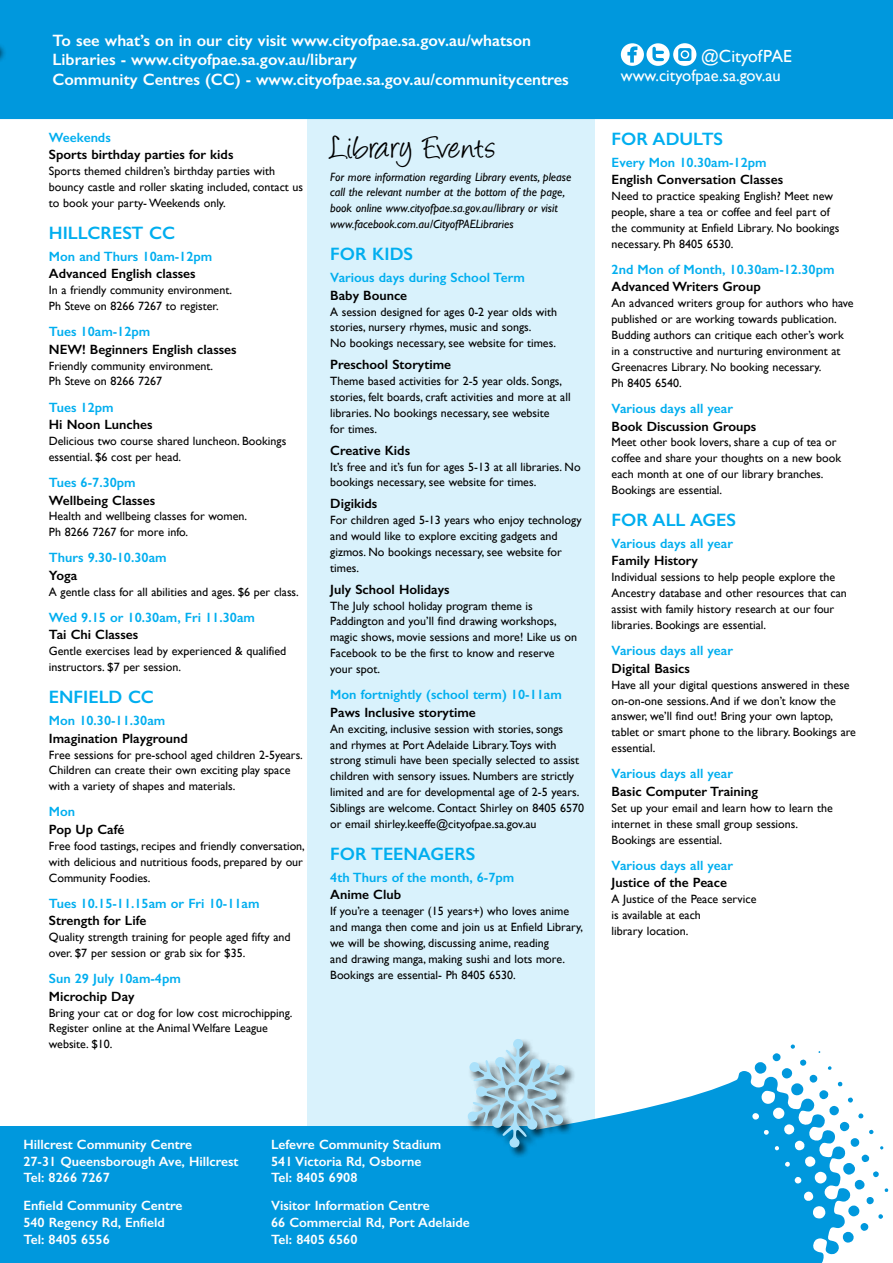
<style>
.page{position:relative;width:893px;height:1263px;background:#fff}
.page>*{position:absolute;margin:0;border:0;box-sizing:border-box;transform-origin:0 0}
.t1{font:37.5px "Angelina";letter-spacing:.015em;color:#000}
.t2{font:600 18px "Gill Sans";color:#00aeef}
.t3{font:17.55px "Gill Sans";color:#fff}
.t4{font:600 16.5px/19.8px "Gill Sans";color:#fff}
.t5{font:16.5px "Gill Sans";color:#fff}
.t6{font:600 13.5px "Gill Sans";color:#000}
.t7{font:600 13.5px "Gill Sans";color:#00aeef}
.t8{font:600 13.5px/16.8px "Gill Sans";color:#fff}
.t9{font:12px/15.9px "Gill Sans";color:#000}
.t10{font:italic 12px/15.9px "Gill Sans";color:#000}
</style>
<div class="page">
<div style="left:308px;top:0;width:287px;height:1263px;background:#d9f2fc"></div>
<svg style="left:0;top:1044px;width:888px;height:219px;fill:#0098dd"></svg>
<div style="left:0;top:0;width:893px;height:119px;background:#0098dd"></div>
<svg style="left:621px;top:43px;width:75px;height:23px"></svg>
<div style="left:0;top:5px;width:7px;height:112px;background:#000;opacity:.75"></div>
<div style="left:466px;top:1037px;width:110px;height:122px;background:#000;opacity:.75"></div>
<svg style="left:467px;top:1038px;width:98px;height:110px"></svg>
<h3 class="t4" style="left:52px;top:30px;width:518px">To see what’s on in our city visit www.cityofpae.sa.gov.au/whatson<br>Libraries - www.cityofpae.sa.gov.au/library<br>Community Centres (CC) - www.cityofpae.sa.gov.au/communitycentres</h3>
<p class="t7" style="left:49px;top:129px;width:63px">Weekends</p>
<p class="t6" style="left:49px;top:146px;width:186px">Sports birthday parties for kids</p>
<p class="t9" style="left:49px;top:163px;width:256px">Sports themed children’s birthday parties with bouncy castle and roller skating included, contact us to book your party- Weekends only.</p>
<h2 class="t2" style="left:49px;top:222px;width:128px">HILLCREST CC</h2>
<p class="t7" style="left:49px;top:248px;width:165px">Mon and Thurs 10am-12pm</p>
<p class="t6" style="left:49px;top:265px;width:148px">Advanced English classes</p>
<p class="t9" style="left:49px;top:282px;width:185px">In a friendly community environment.<br>Ph Steve on 8266 7267 to register.</p>
<p class="t7" style="left:49px;top:323px;width:103px">Tues 10am-12pm</p>
<p class="t6" style="left:49px;top:341px;width:189px">NEW! Beginners English classes</p>
<p class="t9" style="left:49px;top:357px;width:166px">Friendly community environment.<br>Ph Steve on 8266 7267</p>
<p class="t7" style="left:49px;top:399px;width:66px">Tues 12pm</p>
<p class="t6" style="left:49px;top:416px;width:105px">Hi Noon Lunches</p>
<p class="t9" style="left:49px;top:433px;width:239px">Delicious two course shared luncheon. Bookings essential. $6 cost per head.</p>
<p class="t7" style="left:49px;top:474px;width:88px">Tues 6-7.30pm</p>
<p class="t6" style="left:49px;top:492px;width:108px">Wellbeing Classes</p>
<p class="t9" style="left:49px;top:508px;width:200px">Health and wellbeing classes for women.<br>Ph 8266 7267 for more info.</p>
<p class="t7" style="left:49px;top:550px;width:119px">Thurs 9.30-10.30am</p>
<p class="t6" style="left:49px;top:567px;width:30px">Yoga</p>
<p class="t9" style="left:49px;top:584px;width:251px">A gentle class for all abilities and ages. $6 per class.</p>
<p class="t7" style="left:49px;top:609px;width:208px">Wed 9.15 or 10.30am, Fri 11.30am</p>
<p class="t6" style="left:49px;top:627px;width:91px">Tai Chi Classes</p>
<p class="t9" style="left:49px;top:643px;width:239px">Gentle exercises lead by experienced &amp; qualified instructors. $7 per session.</p>
<h2 class="t2" style="left:49px;top:686px;width:107px">ENFIELD CC</h2>
<p class="t7" style="left:49px;top:712px;width:118px">Mon 10.30-11.30am</p>
<p class="t6" style="left:49px;top:730px;width:141px">Imagination Playground</p>
<p class="t9" style="left:49px;top:746px;width:256px">Free sessions for pre-school aged children 2-5years.<br>Children can create their own exciting play space with a variety of shapes and materials.</p>
<p class="t7" style="left:49px;top:804px;width:28px">Mon</p>
<p class="t6" style="left:49px;top:821px;width:77px">Pop Up Café</p>
<p class="t9" style="left:49px;top:838px;width:258px">Free food tastings, recipes and friendly conversation, with delicious and nutritious foods, prepared by our<br>Community Foodies.</p>
<p class="t7" style="left:49px;top:895px;width:212px">Tues 10.15-11.15am or Fri 10-11am</p>
<p class="t6" style="left:49px;top:912px;width:99px">Strength for Life</p>
<p class="t9" style="left:49px;top:929px;width:243px">Quality strength training for people aged fifty and over. $7 per session or grab six for $35.</p>
<p class="t7" style="left:49px;top:970px;width:134px">Sun 29 July 10am-4pm</p>
<p class="t6" style="left:49px;top:988px;width:87px">Microchip Day</p>
<p class="t9" style="left:49px;top:1004px;width:245px">Bring your cat or dog for low cost microchipping.<br>Register online at the Animal Welfare League website. $10.</p>
<h1 class="t1" style="left:330px;top:132px;width:167px">Library Events</h1>
<p class="t10" style="left:330px;top:169px;width:243px">For more information regarding Library events, please call the relevant number at the bottom of the page, book online www.cityofpae.sa.gov.au/library or visit www.facebook.com.au/CityofPAELibraries</p>
<h2 class="t2" style="left:330px;top:243px;width:84px">FOR KIDS</h2>
<p class="t7" style="left:330px;top:269px;width:196px">Various days during School Term</p>
<p class="t6" style="left:330px;top:287px;width:78px">Baby Bounce</p>
<p class="t9" style="left:330px;top:303px;width:228px">A session designed for ages 0-2 year olds with stories, nursery rhymes, music and songs.<br>No bookings necessary, see website for times.</p>
<p class="t6" style="left:330px;top:356px;width:122px">Preschool Storytime</p>
<p class="t9" style="left:330px;top:373px;width:242px">Theme based activities for 2-5 year olds. Songs, stories, felt boards, craft activities and more at all libraries. No bookings necessary, see website<br>for times.</p>
<p class="t6" style="left:330px;top:442px;width:81px">Creative Kids</p>
<p class="t9" style="left:330px;top:458px;width:252px">It’s free and it’s fun for ages 5-13 at all libraries. No bookings necessary, see website for times.</p>
<p class="t6" style="left:330px;top:495px;width:48px">Digikids</p>
<p class="t9" style="left:330px;top:512px;width:253px">For children aged 5-13 years who enjoy technology and would like to explore exciting gadgets and gizmos. No bookings necessary, see website for times.</p>
<p class="t6" style="left:330px;top:581px;width:121px">July School Holidays</p>
<p class="t9" style="left:330px;top:597px;width:248px">The July school holiday program theme is Paddington and you’ll find drawing workshops, magic shows, movie sessions and more! Like us on Facebook to be the first to know and reserve your spot.</p>
<p class="t7" style="left:330px;top:686px;width:233px">Mon fortnightly (school term) 10-11am</p>
<p class="t6" style="left:330px;top:704px;width:147px">Paws Inclusive storytime</p>
<p class="t9" style="left:330px;top:720px;width:255px">An exciting, inclusive session with stories, songs<br>and rhymes at Port Adelaide Library. Toys with strong stimuli have been specially selected to assist children with sensory issues. Numbers are strictly limited and are for developmental age of 2-5 years.<br>Siblings are welcome. Contact Shirley on 8405 6570 or email shirley.keeffe@cityofpae.sa.gov.au</p>
<h2 class="t2" style="left:330px;top:843px;width:147px">FOR TEENAGERS</h2>
<p class="t7" style="left:330px;top:869px;width:186px">4th Thurs of the month, 6-7pm</p>
<p class="t6" style="left:330px;top:887px;width:72px">Anime Club</p>
<p class="t9" style="left:330px;top:903px;width:254px">If you’re a teenager (15 years+) who loves anime and manga then come and join us at Enfield Library, we will be showing, discussing anime, reading<br>and drawing manga, making sushi and lots more.<br>Bookings are essential- Ph 8405 6530.</p>
<h3 class="t3" style="left:701px;top:46px;width:92px">@CityofPAE</h3>
<h3 class="t5" style="left:621px;top:66px;width:161px">www.cityofpae.sa.gov.au</h3>
<h2 class="t2" style="left:612px;top:128px;width:113px">FOR ADULTS</h2>
<p class="t7" style="left:612px;top:154px;width:157px">Every Mon 10.30am-12pm</p>
<p class="t6" style="left:612px;top:172px;width:173px">English Conversation Classes</p>
<p class="t9" style="left:612px;top:188px;width:229px">Need to practice speaking English? Meet new people, share a tea or coffee and feel part of the community at Enfield Library. No bookings necessary. Ph 8405 6530.</p>
<p class="t7" style="left:612px;top:261px;width:224px">2nd Mon of Month, 10.30am-12.30pm</p>
<p class="t6" style="left:612px;top:279px;width:151px">Advanced Writers Group</p>
<p class="t9" style="left:612px;top:295px;width:243px">An advanced writers group for authors who have published or are working towards publication.<br>Budding authors can critique each other’s work in a constructive and nurturing environment at Greenacres Library. No booking necessary.<br>Ph 8405 6540.</p>
<p class="t7" style="left:612px;top:400px;width:123px">Various days all year</p>
<p class="t6" style="left:612px;top:418px;width:146px">Book Discussion Groups</p>
<p class="t9" style="left:612px;top:434px;width:231px">Meet other book lovers, share a cup of tea or coffee and share your thoughts on a new book each month at one of our library branches.<br>Bookings are essential.</p>
<h2 class="t2" style="left:612px;top:509px;width:126px">FOR ALL AGES</h2>
<p class="t7" style="left:612px;top:535px;width:123px">Various days all year</p>
<p class="t6" style="left:612px;top:553px;width:88px">Family History</p>
<p class="t9" style="left:612px;top:569px;width:237px">Individual sessions to help people explore the Ancestry database and other resources that can assist with family history research at our four libraries. Bookings are essential.</p>
<p class="t7" style="left:612px;top:642px;width:123px">Various days all year</p>
<p class="t6" style="left:612px;top:660px;width:80px">Digital Basics</p>
<p class="t9" style="left:612px;top:676px;width:246px">Have all your digital questions answered in these on-on-one sessions. And if we don’t know the answer, we’ll find out! Bring your own laptop, tablet or smart phone to the library. Bookings are essential.</p>
<p class="t7" style="left:612px;top:765px;width:123px">Various days all year</p>
<p class="t6" style="left:612px;top:783px;width:148px">Basic Computer Training</p>
<p class="t9" style="left:612px;top:800px;width:223px">Set up your email and learn how to learn the internet in these small group sessions.<br>Bookings are essential.</p>
<p class="t7" style="left:612px;top:857px;width:123px">Various days all year</p>
<p class="t6" style="left:612px;top:874px;width:117px">Justice of the Peace</p>
<p class="t9" style="left:612px;top:891px;width:146px">A Justice of the Peace service is available at each<br>library location.</p>
<p class="t8" style="left:23px;top:1136px;width:217px">Hillcrest Community Centre<br>27-31 Queensborough Ave, Hillcrest<br>Tel: 8266 7267</p>
<p class="t8" style="left:23px;top:1197px;width:161px">Enfield Community Centre<br>540 Regency Rd, Enfield<br>Tel: 8405 6556</p>
<p class="t8" style="left:271px;top:1136px;width:172px">Lefevre Community Stadium<br>541 Victoria Rd, Osborne<br>Tel: 8405 6908</p>
<p class="t8" style="left:271px;top:1197px;width:200px">Visitor Information Centre<br>66 Commercial Rd, Port Adelaide<br>Tel: 8405 6560</p>
</div>
